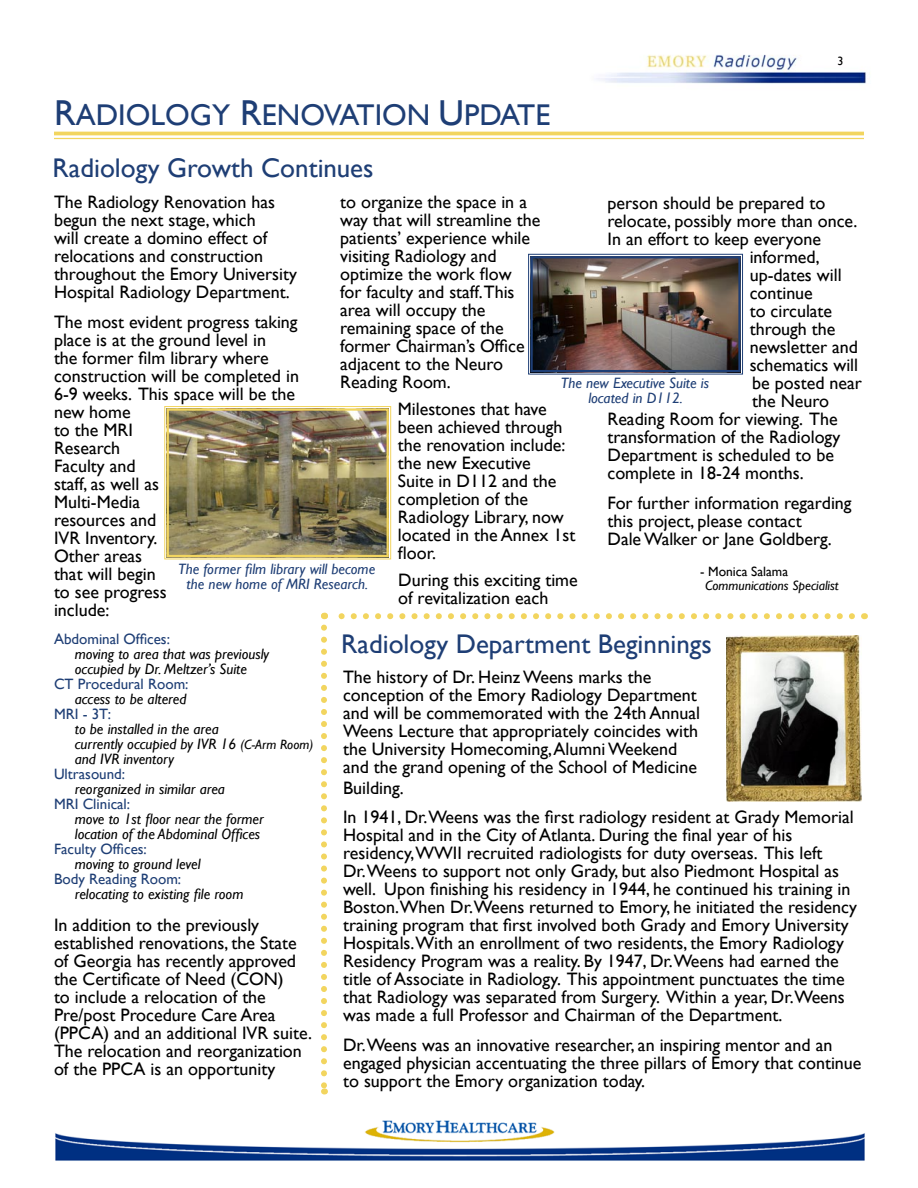
<style>
.page{position:relative;width:918px;height:1188px;background:#fff}
.page>*{position:absolute;margin:0;border:0;box-sizing:border-box;transform-origin:0 0}
.t1{font:30px "Gill Sans";color:#1e3e75}
.t2{font:27px "Gill Sans";color:#1e3e75}
.t3{font:18px/18px "Gill Sans";color:#000}
.t4{font:italic 15px/15px "Gill Sans";color:#000}
.t5{font:15px "Gill Sans";color:#1e3e75}
.t6{font:italic 15px/15px "Gill Sans";color:#1e3e75;text-align:center}
.t7{font:italic 13.5px "Gill Sans";color:#000}
.t8{font:13.5px "Gill Sans";color:#000}
.s1{font-size:36px}
.s2{font-size:13.5px}
</style>
<div class="page">
<img style="left:597px;top:54px;width:269px;height:30px">
<img style="left:55px;top:1120px;width:810px;height:41px">
<hr style="left:54px;top:132px;width:810px;height:3px;background:#f2d55f">
<hr style="left:54px;top:138px;width:810px;height:1px;background:#f2d55f">
<svg style="left:324px;top:613px;width:528px;height:6px"></svg>
<svg style="left:321px;top:628px;width:6px;height:466px"></svg>
<img style="left:726px;top:635px;width:135px;height:166px">
<img style="left:164px;top:406px;width:227px;height:154px">
<div style="left:167px;top:408px;width:222px;height:149px;border:2px solid #f2d55f"></div>
<img style="left:528px;top:254px;width:215px;height:121px">
<div style="left:530px;top:256px;width:211px;height:116px;border:2px solid #1e3e75"></div>
<h1 class="t1" style="left:54px;top:98px;width:498px"><span class="s1">R</span>ADIOLOGY <span class="s1">R</span>ENOVATION <span class="s1">U</span>PDATE</h1>
<h2 class="t2" style="left:52px;top:152px;width:323px">Radiology Growth Continues</h2>
<p class="t3" style="left:54px;top:193px;width:244px">The Radiology Renovation has begun the next stage, which<br>will create a domino effect of relocations and construction throughout the Emory University<br>Hospital Radiology Department.</p>
<p class="t3" style="left:54px;top:313px;width:247px">The most evident progress taking place is at the ground level in<br>the former film library where construction will be completed in<br>6-9 weeks. This space will be the new home<br>to the MRI<br>Research<br>Faculty and<br>staff, as well as<br>Multi-Media<br>resources and<br>IVR Inventory.<br>Other areas<br>that will begin<br>to see progress<br>include:</p>
<p class="t5" style="left:54px;top:630px;width:118px">Abdominal Offices:</p>
<p class="t4" style="left:75px;top:647px;width:196px">moving to area that was previously occupied by Dr. Meltzer’s Suite</p>
<p class="t5" style="left:54px;top:675px;width:136px">CT Procedural Room:</p>
<p class="t4" style="left:75px;top:692px;width:113px">access to be altered</p>
<p class="t5" style="left:54px;top:705px;width:59px">MRI - 3T:</p>
<p class="t4" style="left:75px;top:722px;width:240px">to be installed in the area<br>currently occupied by IVR 16 <span class="s2">(C-Arm Room) </span>and IVR inventory</p>
<p class="t5" style="left:54px;top:765px;width:73px">Ultrasound:</p>
<p class="t4" style="left:75px;top:782px;width:152px">reorganized in similar area</p>
<p class="t5" style="left:54px;top:795px;width:78px">MRI Clinical:</p>
<p class="t4" style="left:75px;top:812px;width:191px">move to 1st floor near the former location of the Abdominal Offices</p>
<p class="t5" style="left:54px;top:840px;width:94px">Faculty Offices:</p>
<p class="t4" style="left:75px;top:857px;width:127px">moving to ground level</p>
<p class="t5" style="left:54px;top:870px;width:129px">Body Reading Room:</p>
<p class="t4" style="left:75px;top:887px;width:170px">relocating to existing file room</p>
<p class="t3" style="left:54px;top:916px;width:260px">In addition to the previously established renovations, the State of Georgia has recently approved the Certificate of Need (CON)<br>to include a relocation of the<br>Pre/post Procedure Care Area (PPCA) and an additional IVR suite.<br>The relocation and reorganization of the PPCA is an opportunity</p>
<p class="t3" style="left:340px;top:193px;width:202px">to organize the space in a way that will streamline the patients’ experience while visiting Radiology and optimize the work flow<br>for faculty and staff.This area will occupy the remaining space of the former Chairman’s Office adjacent to the Neuro<br>Reading Room.</p>
<p class="t3" style="left:398px;top:400px;width:179px">Milestones that have been achieved through the renovation include: the new Executive<br>Suite in D11 2 and the completion of the<br>Radiology Library, now located in the Annex 1 st floor.</p>
<p class="t3" style="left:398px;top:571px;width:181px">During this exciting time of revitalization each</p>
<p class="t3" style="left:608px;top:194px;width:219px">person should be prepared to</p>
<p class="t3" style="left:608px;top:212px;width:251px">relocate, possibly more than once.</p>
<p class="t3" style="left:608px;top:230px;width:215px">In an effort to keep everyone</p>
<p class="t3" style="left:750px;top:248px;width:71px">informed,</p>
<p class="t3" style="left:750px;top:266px;width:93px">up-dates will</p>
<p class="t3" style="left:750px;top:284px;width:65px">continue</p>
<p class="t3" style="left:750px;top:302px;width:84px">to circulate</p>
<p class="t3" style="left:750px;top:320px;width:87px">through the</p>
<p class="t3" style="left:750px;top:338px;width:110px">newsletter and</p>
<p class="t3" style="left:750px;top:356px;width:110px">schematics will</p>
<p class="t3" style="left:752px;top:374px;width:111px">be posted near</p>
<p class="t3" style="left:752px;top:392px;width:78px">the Neuro</p>
<p class="t3" style="left:608px;top:410px;width:232px">Reading Room for viewing. The</p>
<p class="t3" style="left:608px;top:428px;width:235px">transformation of the Radiology</p>
<p class="t3" style="left:608px;top:446px;width:228px">Department is scheduled to be</p>
<p class="t3" style="left:608px;top:464px;width:198px">complete in 1 8-24 months.</p>
<p class="t3" style="left:608px;top:494px;width:246px">For further information regarding this project, please contact<br>Dale Walker or Jane Goldberg.</p>
<p class="t8" style="left:700px;top:564px;width:90px">- Monica Salama</p>
<p class="t7" style="left:705px;top:577px;width:135px">Communications Specialist</p>
<p class="t6" style="left:561px;top:375px;width:150px">The new Executive Suite is located in D112.</p>
<p class="t6" style="left:178px;top:562px;width:199px">The former film library will become the new home of MRI Research.</p>
<h2 class="t2" style="left:341px;top:628px;width:372px">Radiology Department Beginnings</h2>
<p class="t3" style="left:343px;top:668px;width:359px">The history of Dr. Heinz Weens marks the conception of the Emory Radiology Department and will be commemorated with the 24th Annual Weens Lecture that appropriately coincides with the University Homecoming, Alumni Weekend and the grand opening of the School of Medicine</p>
<p class="t3" style="left:343px;top:774px;width:512px;line-height:28.5px">Building.<br>In 1941, Dr.Weens was the first radiology resident at Grady Memorial</p>
<p class="t3" style="left:343px;top:826px;width:515px">Hospital and in the City of Atlanta. During the final year of his residency,WWII recruited radiologists for duty overseas. This left Dr.Weens to support not only Grady, but also Piedmont Hospital as well. Upon finishing his residency in 1944, he continued his training in Boston.When Dr.Weens returned to Emory, he initiated the residency training program that first involved both Grady and Emory University Hospitals.With an enrollment of two residents, the Emory Radiology Residency Program was a reality. By 1 947, Dr.Weens had earned the title of Associate in Radiology. This appointment punctuates the time that Radiology was separated from Surgery. Within a year, Dr.Weens was made a full Professor and Chairman of the Department.</p>
<p class="t3" style="left:343px;top:1036px;width:520px">Dr.Weens was an innovative researcher, an inspiring mentor and an engaged physician accentuating the three pillars of Emory that continue to support the Emory organization today.</p>
</div>
